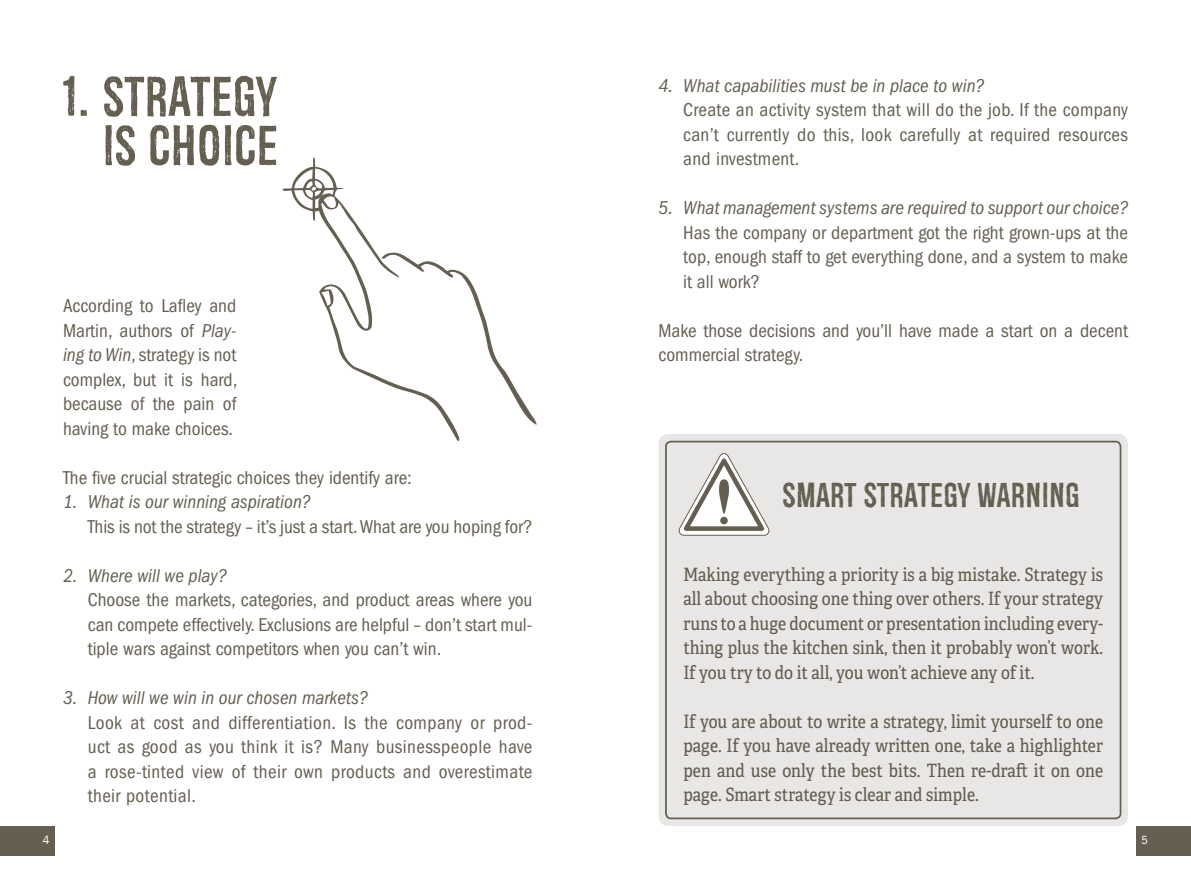
<style>
.page{position:relative;width:1191px;height:893px;background:#fff}
.page>*{position:absolute;margin:0;border:0;box-sizing:border-box;transform-origin:0 0}
.t1{font:54.25px/49px "Redgar";letter-spacing:.01em;color:#645f51;text-align:right}
.t2{font:33.25px "Redgar";letter-spacing:.01em;color:#645f51}
.t3{font:condensed 19.25px/24.5px "ITC Franklin Gothic Std";color:#645f51;text-align:justify}
.t4{font:italic condensed 19.25px "ITC Franklin Gothic Std";color:#645f51}
.t5{font:18.38px/24.5px "Adelle Condensed";letter-spacing:.005em;color:#645f51;text-align:justify}
.t6{font:12.25px "Franklin Gothic";color:#fff}
.t7{font:condensed 12.25px "ITC Franklin Gothic Std";color:#fff}
.s1{font-style:italic}
</style>
<div class="page">
<div style="left:1136px;top:826px;width:55px;height:30px;background:#645f51"></div>
<div style="left:0;top:826px;width:55px;height:30px;background:#645f51"></div>
<div style="left:658px;top:434px;width:470px;height:392px;background:#e8e7e5;border-radius:10px"></div>
<svg style="left:678px;top:453px;width:91px;height:83px"></svg>
<div style="left:665px;top:441px;width:456px;height:378px;border:2px solid #645f51;border-radius:5px"></div>
<svg style="left:282px;top:157px;width:255px;height:284px"></svg>
<h1 class="t1" style="left:63px;top:73px;width:216px">1. STRATEGY<br>IS CHOICE</h1>
<p class="t3" style="left:63px;top:294px;width:176px">According to Lafley and Martin, authors of <span class="s1">Play&shy;ing to Win</span>, strategy is not complex, but it is hard, because of the pain of having to make choices.</p>
<p class="t3" style="left:63px;top:465px;width:350px">The five crucial strategic choices they identify are:</p>
<p class="t4" style="left:63px;top:491px;width:249px">1. What is our winning aspiration?</p>
<p class="t3" style="left:88px;top:514px;width:446px">This is not the strategy – it’s just a start. What are you hoping for?</p>
<p class="t4" style="left:63px;top:564px;width:165px">2. Where will we play?</p>
<p class="t3" style="left:88px;top:588px;width:446px">Choose the markets, categories, and product areas where you can compete effectively. Exclusions are helpful – don’t start mul&shy;tiple wars against competitors when you can’t win.</p>
<p class="t4" style="left:63px;top:687px;width:306px">3. How will we win in our chosen markets?</p>
<p class="t3" style="left:88px;top:710px;width:446px">Look at cost and differentiation. Is the company or prod&shy;uct as good as you think it is? Many businesspeople have a rose-tinted view of their own products and overestimate their potential.</p>
<p class="t4" style="left:658px;top:74px;width:327px">4. What capabilities must be in place to win?</p>
<p class="t3" style="left:683px;top:98px;width:446px">Create an activity system that will do the job. If the company can’t currently do this, look carefully at required resources and investment.</p>
<p class="t4" style="left:658px;top:197px;width:471px">5. What management systems are required to support our choice?</p>
<p class="t3" style="left:683px;top:220px;width:446px">Has the company or department got the right grown-ups at the top, enough staff to get everything done, and a system to make it all work?</p>
<p class="t3" style="left:658px;top:318px;width:471px">Make those decisions and you’ll have made a start on a decent commercial strategy.</p>
<h2 class="t2" style="left:782px;top:477px;width:298px">SMART STRATEGY WARNING</h2>
<p class="t5" style="left:683px;top:562px;width:421px">Making everything a priority is a big mistake. Strategy is all about choosing one thing over others. If your strategy runs to a huge document or presentation including every&shy;thing plus the kitchen sink, then it probably won’t work.<br>If you try to do it all, you won’t achieve any of it.</p>
<p class="t5" style="left:683px;top:709px;width:421px">If you are about to write a strategy, limit yourself to one page. If you have already written one, take a highlighter pen and use only the best bits. Then re-draft it on one page. Smart strategy is clear and simple.</p>
<p class="t6" style="left:42px;top:832px;width:9px">4</p>
<p class="t7" style="left:1141px;top:833px;width:8px">5</p>
</div>
